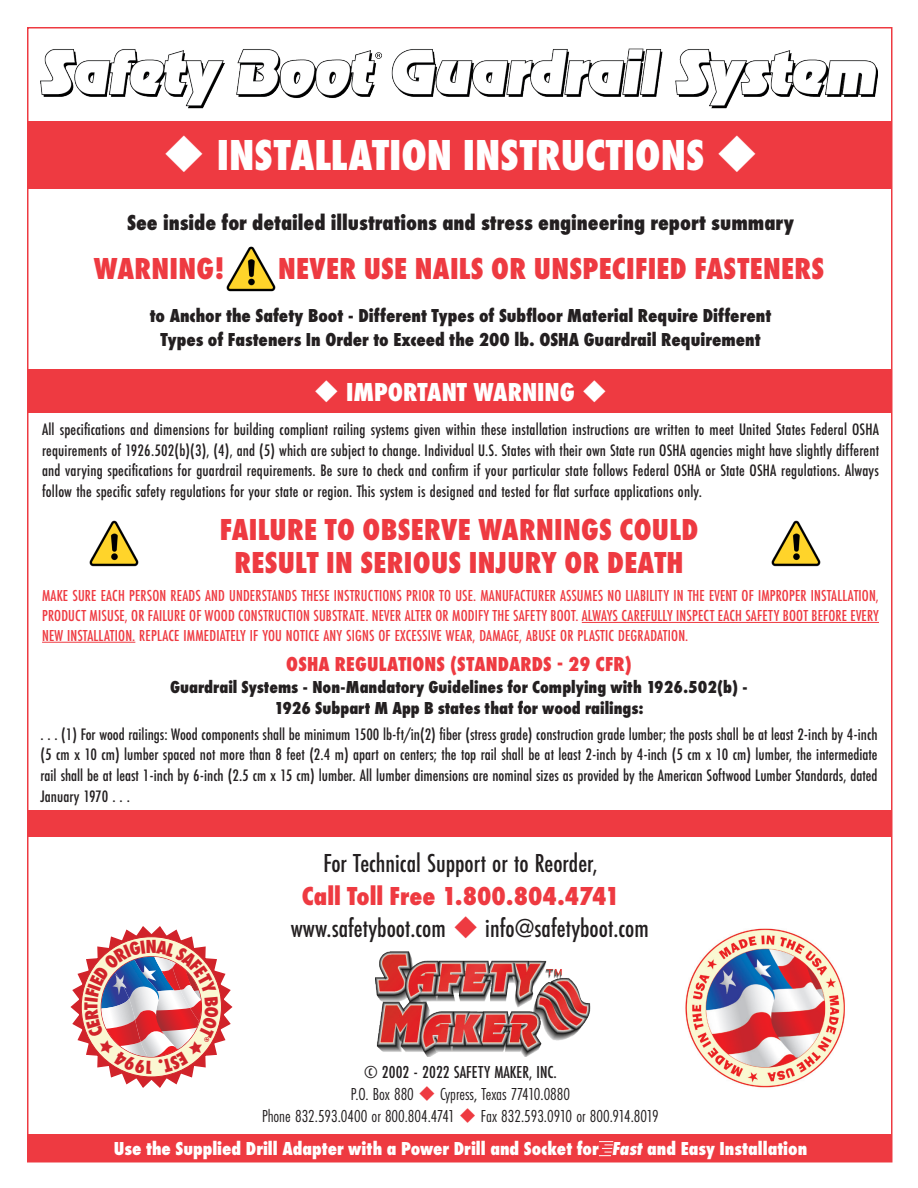
<style>
.page{position:relative;width:918px;height:1188px;background:#fff}
.page>*{position:absolute;margin:0;border:0;box-sizing:border-box;transform-origin:0 0}
.t1{font:800 45px "Futura PT Cond";color:#fff}
.t2{font:800 31.5px/33px "Futura PT Cond";letter-spacing:.01em;color:#ee3a41;text-align:center}
.t3{font:500 27px/32.4px "Futura PT Cond";color:#231f20}
.t4{font:800 27px "Futura PT Cond";color:#fff}
.t5{font:800 22.5px "Futura PT Cond";color:#231f20}
.t6{font:800 21px "Futura PT Cond";letter-spacing:.01em;color:#ee3a41}
.t7{font:800 19.5px/23.4px "Futura PT Cond";color:#231f20;text-align:center}
.t8{font:800 19.5px "Futura PT Cond";color:#fff}
.t9{font:18px/21.6px "Futura PT Cond";color:#231f20;text-align:center}
.t10{font:800 18px/21.6px "Futura PT Cond";color:#231f20;text-align:center}
.t11{font:500 17.25px/20.7px "Futura PT Cond";letter-spacing:.01em;color:#231f20;text-align:justify}
.t12{font:500 16.5px/19.8px "Futura PT Cond";letter-spacing:.01em;color:#ee3a41;text-align:justify}
.s1{font-weight:800;color:#ee3a41}
.s2{color:#ee3a41}
.s3{font-weight:500}
.s4{font-style:italic}
</style>
<div class="page">
<img style="left:375px;top:952px;width:216px;height:104px">
<div style="left:28px;top:122px;width:864px;height:67px;background:#ee3a41"></div>
<div style="left:28px;top:369px;width:864px;height:44px;background:#ee3a41"></div>
<div style="left:28px;top:810px;width:864px;height:27px;background:#ee3a41"></div>
<div style="left:28px;top:1134px;width:864px;height:27px;background:#ee3a41"></div>
<svg style="left:599px;top:1141px;width:14px;height:15px"></svg>
<hr style="left:582px;top:622px;width:297px;height:1px;background:#ee3a41">
<hr style="left:42px;top:642px;width:93px;height:1px;background:#ee3a41">
<img style="left:40px;top:48px;width:838px;height:61px">
<img style="left:226px;top:246px;width:50px;height:46px">
<img style="left:89px;top:520px;width:50px;height:47px">
<img style="left:771px;top:520px;width:50px;height:47px">
<img style="left:685px;top:928px;width:160px;height:160px">
<svg style="left:70px;top:926px;width:163px;height:162px"></svg>
<h1 class="t1" style="left:162px;top:128px;width:599px">◆ INSTALLATION INSTRUCTIONS ◆</h1>
<h3 class="t5" style="left:127px;top:209px;width:668px">See inside for detailed illustrations and stress engineering report summary</h3>
<h2 class="t2" style="left:94px;top:252px;width:132px">WARNING!</h2>
<h2 class="t2" style="left:278px;top:252px;width:548px">NEVER USE NAILS OR UNSPECIFIED FASTENERS</h2>
<p class="t7" style="left:150px;top:304px;width:623px">to Anchor the Safety Boot - Different Types of Subfloor Material Require Different<br>Types of Fasteners In Order to Exceed the 200 lb. OSHA Guardrail Requirement</p>
<h3 class="t4" style="left:313px;top:376px;width:296px">◆ IMPORTANT WARNING ◆</h3>
<p class="t11" style="left:42px;top:419px;width:839px">All specifications and dimensions for building compliant railing systems given within these installation instructions are written to meet United States Federal OSHA requirements of 1926.502(b)(3), (4), and (5) which are subject to change. Individual U.S. States with their own State run OSHA agencies might have slightly different and varying specifications for guardrail requirements. Be sure to check and confirm if your particular state follows Federal OSHA or State OSHA regulations. Always follow the specific safety regulations for your state or region. This system is designed and tested for flat surface applications only.</p>
<h2 class="t2" style="left:220px;top:513px;width:480px">FAILURE TO OBSERVE WARNINGS COULD<br>RESULT IN SERIOUS INJURY OR DEATH</h2>
<p class="t12" style="left:42px;top:586px;width:838px">MAKE SURE EACH PERSON READS AND UNDERSTANDS THESE INSTRUCTIONS PRIOR TO USE. MANUFACTURER ASSUMES NO LIABILITY IN THE EVENT OF IMPROPER INSTALLATION, PRODUCT MISUSE, OR FAILURE OF WOOD CONSTRUCTION SUBSTRATE. NEVER ALTER OR MODIFY THE SAFETY BOOT. ALWAYS CAREFULLY INSPECT EACH SAFETY BOOT BEFORE EVERY NEW INSTALLATION. REPLACE IMMEDIATELY IF YOU NOTICE ANY SIGNS OF EXCESSIVE WEAR, DAMAGE, ABUSE OR PLASTIC DEGRADATION.</p>
<p class="t6" style="left:286px;top:651px;width:347px">OSHA REGULATIONS (STANDARDS - 29 CFR)</p>
<p class="t10" style="left:170px;top:676px;width:579px">Guardrail Systems - Non-Mandatory Guidelines for Complying with 1926.502(b) -<br>1926 Subpart M App B states that for wood railings:</p>
<p class="t11" style="left:40px;top:723px;width:839px">. . . (1) For wood railings: Wood components shall be minimum 1500 lb-ft/in(2) fiber (stress grade) construction grade lumber; the posts shall be at least 2-inch by 4-inch (5 cm x 10 cm) lumber spaced not more than 8 feet (2.4 m) apart on centers; the top rail shall be at least 2-inch by 4-inch (5 cm x 10 cm) lumber, the intermediate rail shall be at least 1-inch by 6-inch (2.5 cm x 15 cm) lumber. All lumber dimensions are nominal sizes as provided by the American Softwood Lumber Standards, dated January 1970 . . .</p>
<h3 class="t3" style="left:323px;top:847px;width:276px">For Technical Support or to Reorder,</h3>
<h3 class="t3" style="left:291px;top:879px;width:360px;text-indent:11px"><span class="s1">Call Toll Free 1.800.804.4741 </span>www.safetyboot.com <span class="s2">◆</span> info@safetyboot.com</h3>
<p class="t9" style="left:262px;top:1062px;width:398px"><span class="s3">© 2002 - 2022 SAFETY MAKER, INC.<br></span>P.O. Box 880 <span class="s2">◆</span> Cypress, Texas 77410.0880<br>Phone 832.593.0400 or 800.804.4741 <span class="s2">◆</span> Fax 832.593.0910 or 800.914.8019</p>
<p class="t8" style="left:114px;top:1137px;width:695px">Use the Supplied Drill Adapter with a Power Drill and Socket for <span class="s4">Fast</span> and Easy Installation</p>
</div>
